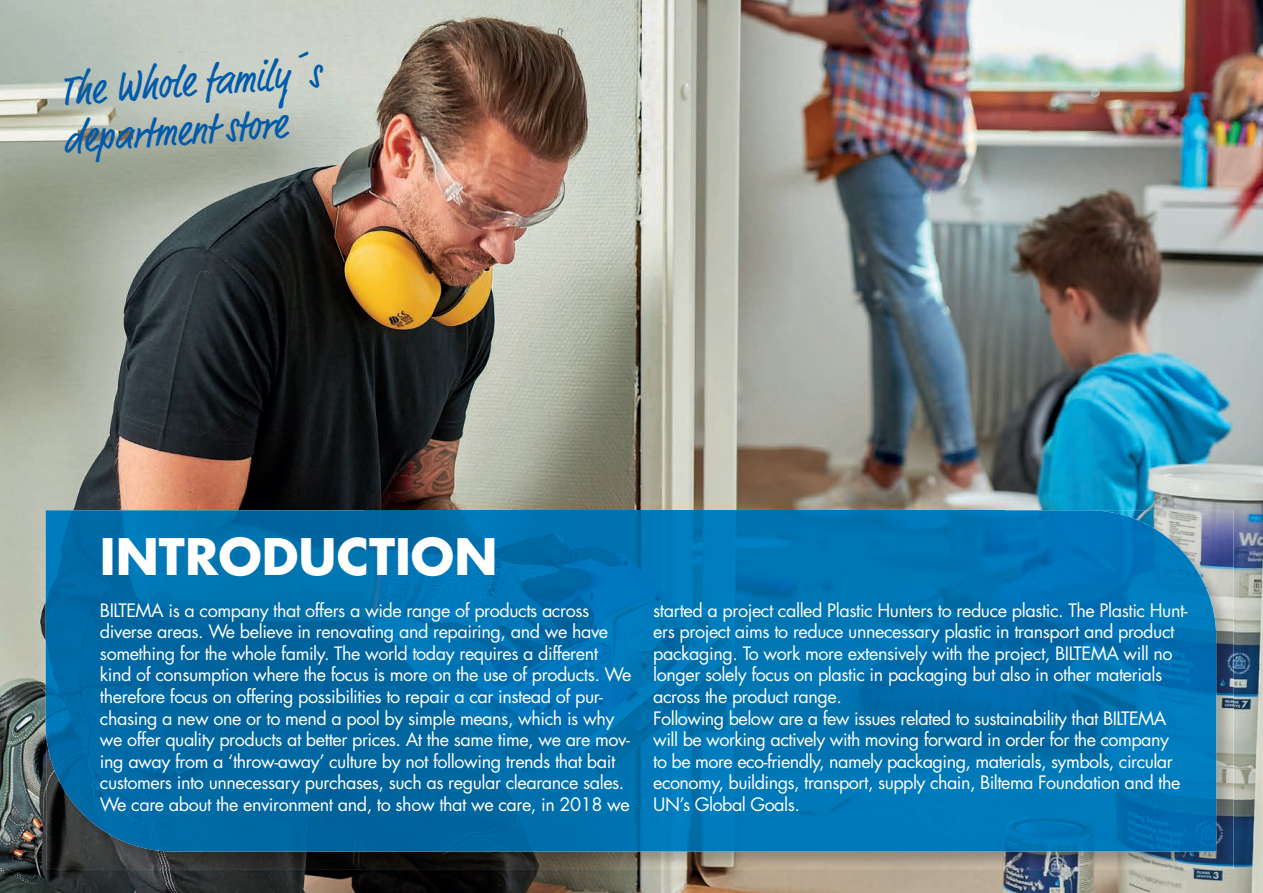
<style>
.page{position:relative;width:1263px;height:893px;background:#fff}
.page>*{position:absolute;margin:0;border:0;box-sizing:border-box;transform-origin:0 0}
.t1{font:700 48.9px "Futura Std";color:#fff}
.t2{font:43.5px/48px "Market OT";color:#015aaa;scale:.9 1}
.t3{font:18px/21.6px "Futura Std";letter-spacing:-.025em;color:#fff}
</style>
<div class="page">
<img style="left:0;top:0;width:1263px;height:893px">
<img style="left:1216px;top:511px;width:17px;height:50px">
<img style="left:1182px;top:561px;width:51px;height:308px">
<img style="left:46px;top:803px;width:51px;height:66px">
<img style="left:97px;top:851px;width:1085px;height:18px">
<img style="left:46px;top:510px;width:957px;height:293px">
<img style="left:1003px;top:510px;width:213px;height:341px">
<img style="left:73px;top:802px;width:931px;height:49px">
<h2 class="t2" style="left:59px;top:70px;width:292px;rotate:-4deg">The Whole family´s department store</h2>
<h1 class="t1" style="left:100px;top:524px;width:399px">INTRODUCTION</h1>
<p class="t3" style="left:100px;top:599px;width:533px">BILTEMA is a company that offers a wide range of products across diverse areas. We believe in renovating and repairing, and we have something for the whole family. The world today requires a different kind of consumption where the focus is more on the use of products. We therefore focus on offering possibilities to repair a car instead of pur&shy;chasing a new one or to mend a pool by simple means, which is why we offer quality products at better prices. At the same time, we are mov&shy;ing away from a ‘throw-away’ culture by not following trends that bait customers into unnecessary purchases, such as regular clearance sales.<br>We care about the environment and, to show that we care, in 2018 we</p>
<p class="t3" style="left:653px;top:599px;width:536px">started a project called Plastic Hunters to reduce plastic. The Plastic Hunt&shy;ers project aims to reduce unnecessary plastic in transport and product packaging. To work more extensively with the project, BILTEMA will no longer solely focus on plastic in packaging but also in other materials across the product range.<br>Following below are a few issues related to sustainability that BILTEMA will be working actively with moving forward in order for the company<br>to be more eco-friendly, namely packaging, materials, symbols, circular economy, buildings, transport, supply chain, Biltema Foundation and the UN’s Global Goals.</p>
</div>
